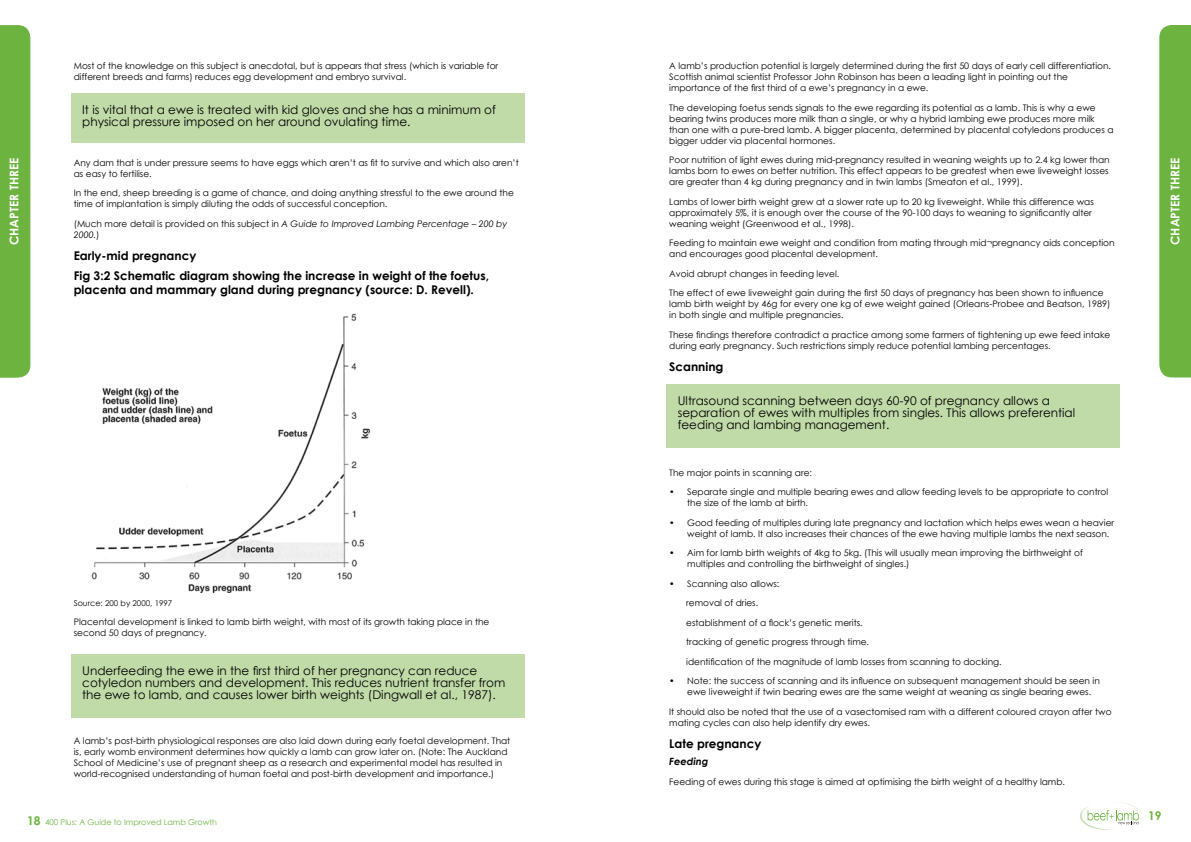
<style>
.page{position:relative;width:1191px;height:842px;background:#fff}
.page>*{position:absolute;margin:0;border:0;box-sizing:border-box;transform-origin:0 0}
.t1{font:12px/12px "Century Gothic";color:#000}
.t2{font:700 12px/19.7px "Century Gothic";color:#000}
.t3{font:700 12px "Century Gothic";color:#fff}
.t4{font:700 12px "Century Gothic";color:#6cb33f}
.t5{font:italic 700 10px "Century Gothic";color:#000}
.t6{font:9px/11px "Century Gothic";color:#000}
.t7{font:italic 9px/11px "Century Gothic";color:#000}
.t8{font:8px "Century Gothic";color:#6cb33f}
.t9{font:8px "Century Gothic";color:#000}
.s1{font-style:normal}
.s2{font-weight:700;font-size:12px}
</style>
<div class="page">
<div style="left:0;top:25px;width:30px;height:353px;background:#6cb33f"></div>
<svg style="left:1080px;top:802px;width:62px;height:28px"></svg>
<div style="left:1159px;top:25px;width:32px;height:352px;background:#6cb33f"></div>
<div style="left:71px;top:94px;width:453px;height:49px;background:#c0daa8"></div>
<div style="left:71px;top:654px;width:453px;height:63px;background:#c0daa8"></div>
<div style="left:666px;top:385px;width:454px;height:63px;background:#c0daa8"></div>
<img style="left:91px;top:313px;width:280px;height:279px">
<h1 class="t3" style="left:5px;top:245px;width:89px;rotate:-90deg">CHAPTER THREE</h1>
<p class="t6" style="left:74px;top:60px;width:426px">Most of the knowledge on this subject is anecdotal, but is appears that stress (which is variable for different breeds and farms) reduces egg development and embryo survival.</p>
<h1 class="t1" style="left:82px;top:104px;width:415px">It is vital that a ewe is treated with kid gloves and she has a minimum of physical pressure imposed on her around ovulating time.</h1>
<p class="t6" style="left:74px;top:157px;width:446px">Any dam that is under pressure seems to have eggs which aren’t as fit to survive and which also aren’t as easy to fertilise.</p>
<p class="t6" style="left:74px;top:187px;width:441px">In the end, sheep breeding is a game of chance, and doing anything stressful to the ewe around the time of implantation is simply diluting the odds of successful conception.</p>
<p class="t7" style="left:74px;top:218px;width:435px"><span class="s1">(Much more detail is provided on this subject in</span> A Guide to Improved Lambing Percentage – 200 by<br>2000.<span class="s1">)</span></p>
<h1 class="t2" style="left:74px;top:245px;width:417px">Early-mid pregnancy<br>Fig 3:2 Schematic diagram showing the increase in weight of the foetus,</h1>
<h1 class="t2" style="left:74px;top:279px;width:400px">placenta and mammary gland during pregnancy (source: D. Revell).</h1>
<p class="t9" style="left:74px;top:597px;width:100px">Source: 200 by 2000, 1997</p>
<p class="t6" style="left:74px;top:616px;width:417px">Placental development is linked to lamb birth weight, with most of its growth taking place in the second 50 days of pregnancy.</p>
<h1 class="t1" style="left:82px;top:664px;width:424px">Underfeeding the ewe in the first third of her pregnancy can reduce cotyledon numbers and development. This reduces nutrient transfer from the ewe to lamb, and causes lower birth weights (Dingwall et aI., 1987).</h1>
<p class="t6" style="left:74px;top:735px;width:438px">A lamb’s post-birth physiological responses are also laid down during early foetal development. That is, early womb environment determines how quickly a lamb can grow later on. (Note: The Auckland School of Medicine’s use of pregnant sheep as a research and experimental model has resulted in world-recognised understanding of human foetal and post-birth development and importance.)</p>
<p class="t8" style="left:27px;top:817px;width:191px"><span class="s2">18</span> 400 Plus: A Guide to Improved Lamb Growth</p>
<p class="t6" style="left:669px;top:60px;width:443px">A lamb’s production potential is largely determined during the first 50 days of early cell differentiation.<br>Scottish animal scientist Professor John Robinson has been a leading light in pointing out the importance of the first third of a ewe’s pregnancy in a ewe.</p>
<p class="t6" style="left:669px;top:102px;width:446px">The developing foetus sends signals to the ewe regarding its potential as a lamb. This is why a ewe bearing twins produces more milk than a single, or why a hybrid lambing ewe produces more milk than one with a pure-bred lamb. A bigger placenta, determined by placental cotyledons produces a bigger udder via placental hormones.</p>
<p class="t6" style="left:669px;top:154px;width:442px;text-align:justify">Poor nutrition of light ewes during mid-pregnancy resulted in weaning weights up to 2.4 kg lower than lambs born to ewes on better nutrition. This effect appears to be greatest when ewe liveweight losses are greater than 4 kg during pregnancy and in twin lambs (Smeaton et aI., 1999).</p>
<p class="t6" style="left:669px;top:196px;width:426px">Lambs of lower birth weight grew at a slower rate up to 20 kg liveweight. While this difference was approximately 5%, it is enough over the course of the 90-100 days to weaning to significantly alter weaning weight (Greenwood et aI., 1998).</p>
<p class="t6" style="left:669px;top:237px;width:447px">Feeding to maintain ewe weight and condition from mating through mid¬pregnancy aids conception and encourages good placental development.</p>
<p class="t6" style="left:669px;top:263px;width:436px;line-height:19.5px">Avoid abrupt changes in feeding level.<br>The effect of ewe liveweight gain during the first 50 days of pregnancy has been shown to influence</p>
<p class="t6" style="left:669px;top:298px;width:442px">lamb birth weight by 46g for every one kg of ewe weight gained (Orleans-Probee and Beatson, 1989) in both single and multiple pregnancies.</p>
<p class="t6" style="left:669px;top:329px;width:443px">These findings therefore contradict a practice among some farmers of tightening up ewe feed intake during early pregnancy. Such restrictions simply reduce potential lambing percentages.</p>
<h1 class="t2" style="left:669px;top:356px;width:56px">Scanning</h1>
<h1 class="t1" style="left:677px;top:395px;width:399px">Ultrasound scanning between days 60-90 of pregnancy allows a separation of ewes with multiples from singles. This allows preferential feeding and lambing management.</h1>
<p class="t6" style="left:669px;top:467px;width:144px">The major points in scanning are:</p>
<p class="t6" style="left:687px;top:486px;width:422px;text-indent:-18px">• Separate single and multiple bearing ewes and allow feeding levels to be appropriate to control the size of the lamb at birth.</p>
<p class="t6" style="left:687px;top:517px;width:428px;text-indent:-18px">• Good feeding of multiples during late pregnancy and lactation which helps ewes wean a heavier weight of lamb. It also increases their chances of the ewe having multiple lambs the next season.</p>
<p class="t6" style="left:687px;top:547px;width:397px;text-indent:-18px">• Aim for lamb birth weights of 4kg to 5kg. (This will usually mean improving the birthweight of multiples and controlling the birthweight of singles.)</p>
<p class="t6" style="left:686px;top:574px;width:317px;line-height:19.5px;text-indent:-17px">• Scanning also allows:<br>removal of dries.<br>establishment of a flock’s genetic merits.<br>tracking of genetic progress through time.<br>identification of the magnitude of lamb losses from scanning to docking.</p>
<p class="t6" style="left:687px;top:675px;width:414px;text-indent:-18px">• Note: the success of scanning and its influence on subsequent management should be seen in ewe liveweight if twin bearing ewes are the same weight at weaning as single bearing ewes.</p>
<p class="t6" style="left:669px;top:706px;width:444px">It should also be noted that the use of a vasectomised ram with a different coloured crayon after two mating cycles can also help identify dry ewes.</p>
<h1 class="t2" style="left:669px;top:734px;width:94px">Late pregnancy</h1>
<p class="t5" style="left:669px;top:754px;width:41px">Feeding</p>
<p class="t6" style="left:669px;top:776px;width:397px">Feeding of ewes during this stage is aimed at optimising the birth weight of a healthy lamb.</p>
<h1 class="t3" style="left:1165px;top:245px;width:89px;rotate:-90deg">CHAPTER THREE</h1>
<h1 class="t4" style="left:1148px;top:806px;width:15px">19</h1>
</div>
